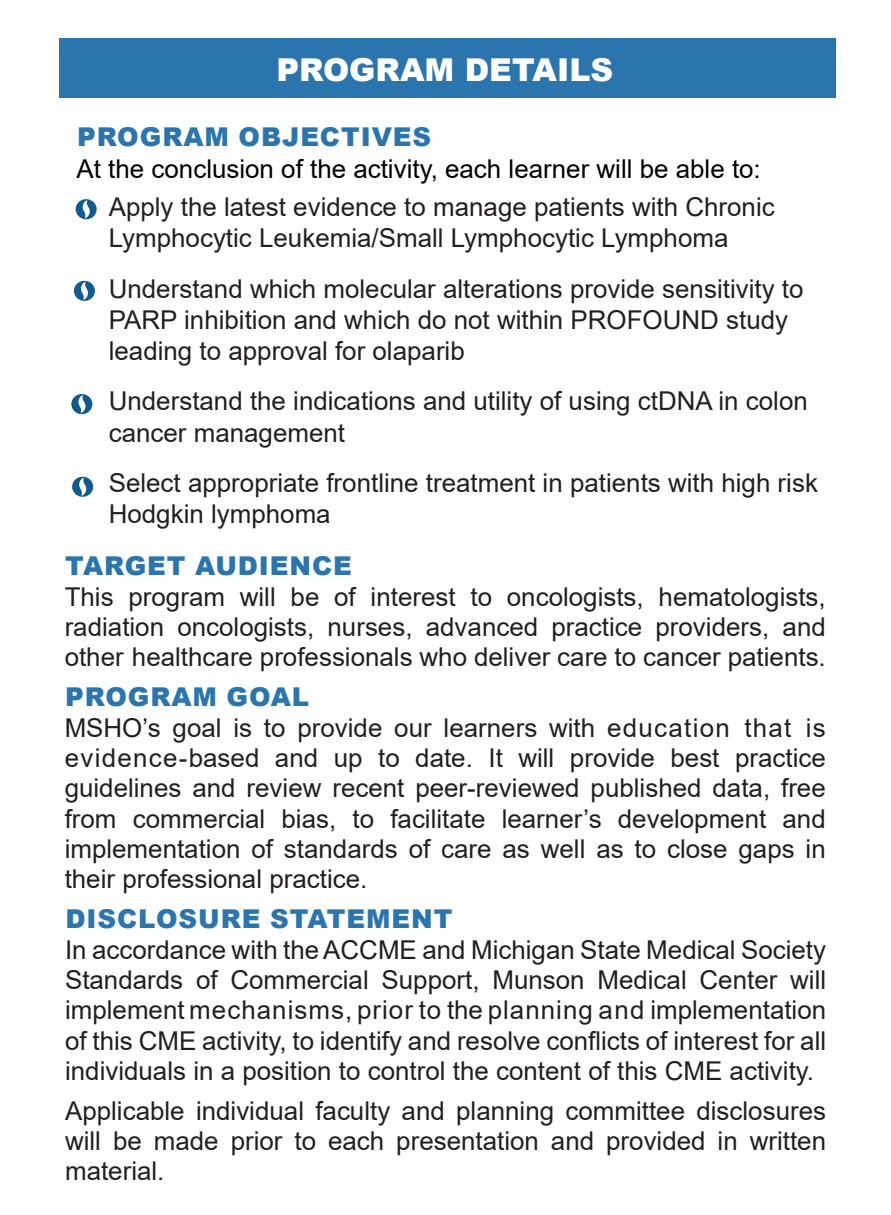
<style>
.page{position:relative;width:891px;height:1215px;background:#fff}
.page>*{position:absolute;margin:0;border:0;box-sizing:border-box;transform-origin:0 0}
.t1{font:900 31.5px "Arial";color:#fff}
.t2{font:25.88px/30.2px "Arial";color:#231f20}
.t3{font:25.88px/31.1px "Arial";color:#000}
.t4{font:900 25.88px "Arial";letter-spacing:.035em;color:#2b75af}
.s1{font-weight:900;color:#2b75af}
</style>
<div class="page">
<svg style="left:72px;top:477px;width:21px;height:20px"></svg>
<svg style="left:71px;top:394px;width:21px;height:20px"></svg>
<svg style="left:74px;top:281px;width:21px;height:20px"></svg>
<svg style="left:76px;top:199px;width:21px;height:20px"></svg>
<div style="left:60px;top:38px;width:776px;height:59px;background:#2b75af"></div>
<p class="t1" style="left:276px;top:47px;width:338px">PROGRAM DETAILS</p>
<p class="t3" style="left:77px;top:122px;width:686px"><span class="s1">PROGRAM OBJECTIVES<br></span>At the conclusion of the activity, each learner will be able to:</p>
<p class="t2" style="left:109px;top:191px;width:668px;line-height:31.1px">Apply the latest evidence to manage patients with Chronic<br>Lymphocytic Leukemia/Small Lymphocytic Lymphoma</p>
<p class="t2" style="left:109px;top:273px;width:696px;line-height:31.1px">Understand which molecular alterations provide sensitivity to<br>PARP inhibition and which do not within PROFOUND study leading to approval for olaparib</p>
<p class="t2" style="left:109px;top:386px;width:701px;line-height:31.1px">Understand the indications and utility of using ctDNA in colon cancer management</p>
<p class="t2" style="left:109px;top:467px;width:711px;line-height:31.1px">Select appropriate frontline treatment in patients with high risk<br>Hodgkin lymphoma</p>
<p class="t4" style="left:65px;top:547px;width:288px">TARGET AUDIENCE</p>
<p class="t2" style="left:65px;top:581px;width:763px;text-align:justify">This program will be of interest to oncologists, hematologists, radiation oncologists, nurses, advanced practice providers, and other healthcare professionals who deliver care to cancer patients.</p>
<p class="t4" style="left:65px;top:678px;width:246px">PROGRAM GOAL</p>
<p class="t2" style="left:65px;top:712px;width:763px;text-align:justify">MSHO’s goal is to provide our learners with education that is evidence-based and up to date. It will provide best practice guidelines and review recent peer-reviewed published data, free from commercial bias, to facilitate learner’s development and implementation of standards of care as well as to close gaps in their professional practice.</p>
<p class="t4" style="left:66px;top:900px;width:388px">DISCLOSURE STATEMENT</p>
<p class="t2" style="left:65px;top:934px;width:763px;text-align:justify">In accordance with the ACCME and Michigan State Medical Society Standards of Commercial Support, Munson Medical Center will implement mechanisms, prior to the planning and implementation of this CME activity, to identify and resolve conflicts of interest for all individuals in a position to control the content of this CME activity.</p>
<p class="t2" style="left:65px;top:1095px;width:763px;text-align:justify">Applicable individual faculty and planning committee disclosures will be made prior to each presentation and provided in written material.</p>
</div>
